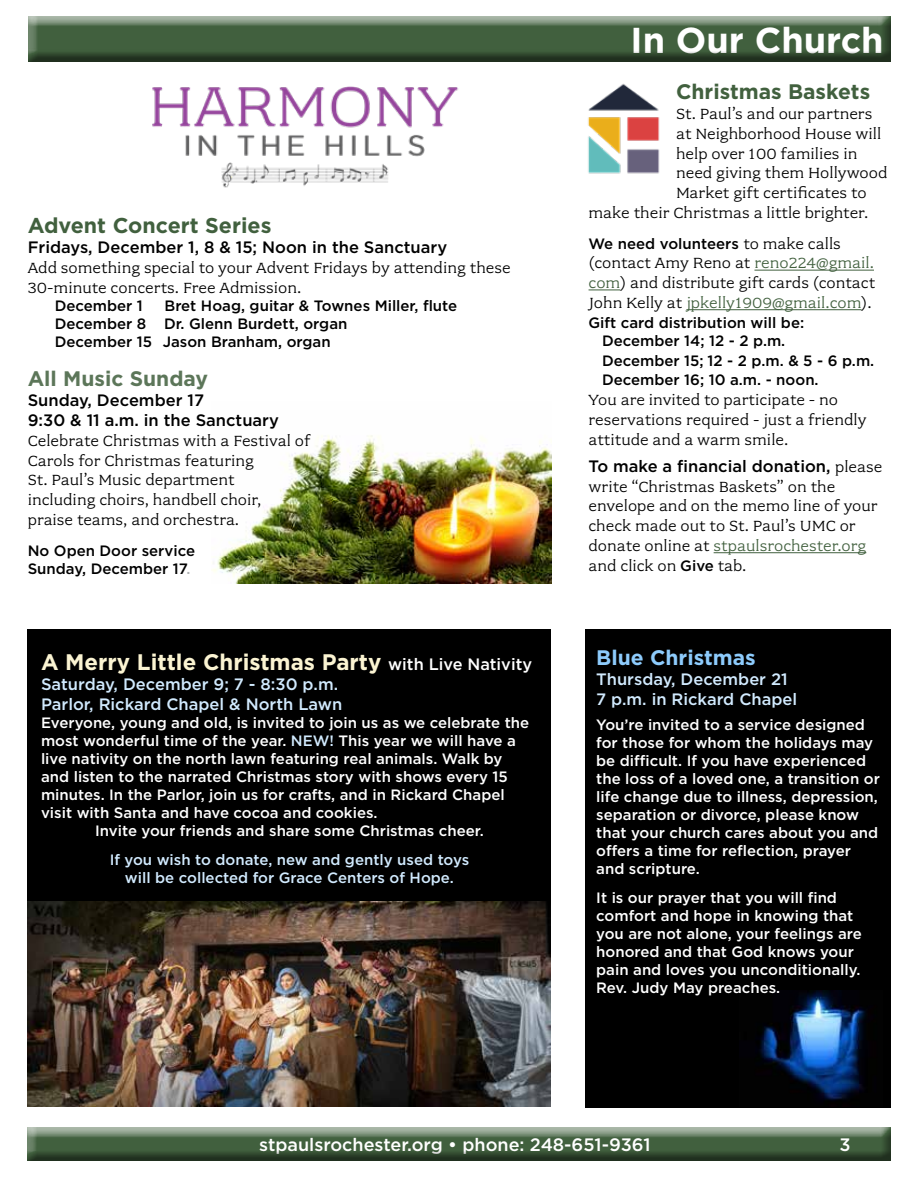
<style>
.page{position:relative;width:918px;height:1188px;background:#fff}
.page>*{position:absolute;margin:0;border:0;box-sizing:border-box;transform-origin:0 0}
.t1{font:700 36px "Gotham";color:#fff}
.t2{font:700 22.5px "Gotham";color:#fbf4d2}
.t3{font:700 21.45px "Gotham";color:#41603e}
.t4{font:700 21px "Gotham";color:#41603e}
.t5{font:700 21px "Gotham";color:#5c7659}
.t6{font:700 21px "Gotham";color:#8dcbfc}
.t7{font:500 18px "Gotham";color:#fff}
.t8{font:16.5px/19.8px "Fairplex Wide OT";color:#000}
.t9{font:500 16.5px/19.8px "Gotham";color:#000}
.t10{font:500 16.5px/19.8px "Gotham";color:#d1eafe}
.t11{font:500 15px/18px "Gotham";color:#fff}
.t12{font:500 15px/18px "Gotham";color:#000}
.t13{font:500 15px/18px "Gotham";color:#d1eafe;text-align:center}
.s1{color:#b1b4b6}
.s2{font-weight:500;font-size:16.5px;color:#fff}
.s3{color:#d1eafe}
.s4{font-family:"Fairplex Wide OT";font-weight:400;font-size:16.5px}
.s5{color:#41603e}
.s6{font-family:"Fairplex Wide OT";font-weight:400}
.s7{font-family:"Gotham";font-weight:500;font-size:15px}
</style>
<div class="page">
<div style="left:23px;top:1126px;width:868px;height:33px;background:#aab8a9"></div>
<div style="left:23px;top:1128px;width:868px;height:34px;background:#000;opacity:.5"></div>
<div style="left:27px;top:15px;width:875px;height:50px;background:#000;opacity:.51"></div>
<img style="left:138px;top:63px;width:327px;height:125px">
<div style="left:586px;top:630px;width:304px;height:477px;background:#000"></div>
<img style="left:740px;top:991px;width:143px;height:116px">
<div style="left:28px;top:630px;width:523px;height:477px;background:#000"></div>
<hr style="left:754px;top:270px;width:120px;height:1px;background:#41603e">
<hr style="left:589px;top:290px;width:31px;height:1px;background:#41603e">
<hr style="left:686px;top:309px;width:176px;height:1px;background:#41603e">
<hr style="left:714px;top:552px;width:152px;height:1px;background:#41603e">
<img style="left:588px;top:83px;width:72px;height:91px">
<img style="left:212px;top:435px;width:340px;height:148px">
<img style="left:27px;top:902px;width:524px;height:205px">
<h3 class="t3" style="left:28px;top:211px;width:245px">Advent Concert Series</h3>
<p class="t9" style="left:28px;top:237px;width:421px">Fridays, December 1, 8 &amp; 15; Noon in the Sanctuary</p>
<p class="t8" style="left:28px;top:258px;width:484px">Add something special to your Advent Fridays by attending these<br>30-minute concerts. Free Admission.</p>
<p class="t12" style="left:55px;top:296px;width:90px">December 1</p>
<p class="t12" style="left:55px;top:296px;width:404px;text-indent:110px">Bret Hoag, guitar &amp; Townes Miller, flute<br>December 8 Dr. Glenn Burdett, organ<br>December 15 Jason Branham, organ</p>
<h3 class="t5" style="left:28px;top:365px;width:182px">All Music Sunday</h3>
<p class="t9" style="left:28px;top:390px;width:253px">Sunday, December 17<br>9:30 &amp; 11 a.m. in the Sanctuary</p>
<p class="t8" style="left:28px;top:431px;width:284px">Celebrate Christmas with a Festival of<br>Carols for Christmas featuring<br>St. Paul’s Music department<br>including choirs, handbell choir, praise teams, and orchestra.</p>
<p class="t12" style="left:28px;top:541px;width:169px">No Open Door service<br>Sunday, December 17<span class="s1">.</span></p>
<h2 class="t2" style="left:41px;top:647px;width:493px">A Merry Little Christmas Party <span class="s2">with Live Nativity</span></h2>
<p class="t10" style="left:41px;top:674px;width:303px">Saturday, December 9; 7 - 8:30 p.m.<br>Parlor, Rickard Chapel &amp; North Lawn</p>
<p class="t11" style="left:41px;top:713px;width:490px">Everyone, young and old, is invited to join us as we celebrate the</p>
<p class="t11" style="left:41px;top:731px;width:476px">most wonderful time of the year. <span class="s3">NEW!</span> This year we will have a</p>
<p class="t11" style="left:41px;top:749px;width:463px">live nativity on the north lawn featuring real animals. Walk by</p>
<p class="t11" style="left:41px;top:767px;width:468px">and listen to the narrated Christmas story with shows every 15</p>
<p class="t11" style="left:41px;top:785px;width:465px">minutes. In the Parlor, join us for crafts, and in Rickard Chapel</p>
<p class="t11" style="left:41px;top:803px;width:338px">visit with Santa and have cocoa and cookies.</p>
<p class="t11" style="left:95px;top:821px;width:390px">Invite your friends and share some Christmas cheer.</p>
<p class="t13" style="left:110px;top:850px;width:361px">If you wish to donate, new and gently used toys will be collected for Grace Centers of Hope.</p>
<h1 class="t1" style="left:631px;top:17px;width:255px">In Our Church</h1>
<h3 class="t4" style="left:676px;top:78px;width:196px">Christmas Baskets</h3>
<p class="t8" style="left:676px;top:104px;width:198px">St. Paul’s and our partners</p>
<p class="t8" style="left:676px;top:124px;width:207px">at Neighborhood House will</p>
<p class="t8" style="left:676px;top:144px;width:183px">help over 100 families in</p>
<p class="t8" style="left:676px;top:163px;width:213px">need giving them Hollywood</p>
<p class="t8" style="left:676px;top:183px;width:192px">Market gift certificates to</p>
<p class="t8" style="left:589px;top:203px;width:281px">make their Christmas a little brighter.</p>
<p class="t12" style="left:589px;top:234px;width:254px">We need volunteers <span class="s4">to make calls</span></p>
<p class="t8" style="left:589px;top:253px;width:288px;text-align:justify">(contact Amy Reno at <span class="s5">reno224@gmail. com</span>) and distribute gift cards (contact John Kelly at <span class="s5">jpkelly1909@gmail.com</span>).</p>
<p class="t12" style="left:589px;top:313px;width:217px;text-align:center">Gift card distribution will be:<br>December 14; 12 - 2 p.m.</p>
<p class="t12" style="left:602px;top:350px;width:274px;line-height:19.8px">December 15; 12 - 2 p.m. &amp; 5 - 6 p.m.<br>December 16; 10 a.m. - noon.</p>
<p class="t8" style="left:589px;top:390px;width:279px">You are invited to participate - no reservations required - just a friendly attitude and a warm smile.</p>
<p class="t9" style="left:589px;top:456px;width:295px">To make a financial donation, <span class="s6">please</span></p>
<p class="t8" style="left:589px;top:477px;width:291px">write “Christmas Baskets” on the envelope and on the memo line of your check made out to St. Paul’s UMC or donate online at <span class="s5">stpaulsrochester.org </span>and click on <span class="s7">Give</span> tab.</p>
<h3 class="t6" style="left:596px;top:644px;width:161px">Blue Christmas</h3>
<p class="t10" style="left:596px;top:669px;width:202px">Thursday, December 21<br>7 p.m. in Rickard Chapel</p>
<p class="t11" style="left:596px;top:715px;width:285px">You’re invited to a service designed for those for whom the holidays may be difficult. If you have experienced the loss of a loved one, a transition or life change due to illness, depression, separation or divorce, please know that your church cares about you and offers a time for reflection, prayer and scripture.</p>
<p class="t11" style="left:596px;top:888px;width:267px">It is our prayer that you will find comfort and hope in knowing that you are not alone, your feelings are honored and that God knows your pain and loves you unconditionally.<br>Rev. Judy May preaches.</p>
<p class="t7" style="left:259px;top:1133px;width:393px">stpaulsrochester.org • phone: 248-651-9361</p>
<p class="t7" style="left:840px;top:1133px;width:13px">3</p>
</div>
